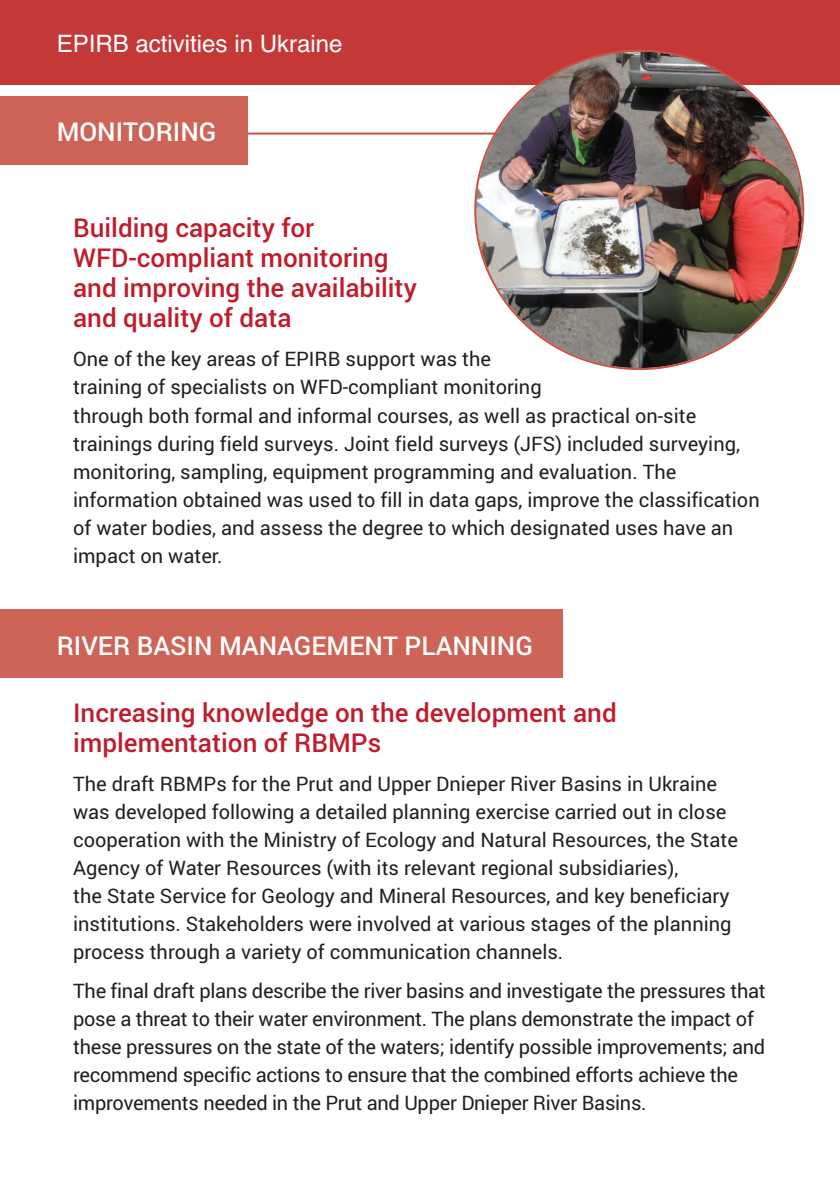
<style>
.page{position:relative;width:840px;height:1191px;background:#fff}
.page>*{position:absolute;margin:0;border:0;box-sizing:border-box;transform-origin:0 0}
.t1{font:500 26px/30px "Roboto";color:#bf1d2c}
.t2{font:500 26px "Roboto";color:#fff}
.t3{font:24px "Helvetica";color:#fff}
.t4{font:20px/28px "Roboto";color:#231f20}
</style>
<div class="page">
<svg style="left:245px;top:132px;width:229px;height:33px"></svg>
<div style="left:0;top:0;width:839px;height:85px;background:#c43938"></div>
<div style="left:0;top:96px;width:247px;height:68px;background:#ce6457"></div>
<div style="left:0;top:610px;width:562px;height:68px;background:#ce6457"></div>
<img style="left:474px;top:50px;width:329px;height:320px">
<p class="t3" style="left:57px;top:30px;width:287px">EPIRB activities in Ukraine</p>
<h1 class="t2" style="left:57px;top:116px;width:161px">MONITORING</h1>
<h1 class="t1" style="left:73px;top:213px;width:345px">Building capacity for<br>WFD-compliant monitoring and improving the availability and quality of data</h1>
<p class="t4" style="left:73px;top:345px;width:687px">One of the key areas of EPIRB support was the<br>training of specialists on WFD-compliant monitoring<br>through both formal and informal courses, as well as practical on-site trainings during field surveys. Joint field surveys (JFS) included surveying, monitoring, sampling, equipment programming and evaluation. The information obtained was used to fill in data gaps, improve the classification of water bodies, and assess the degree to which designated uses have an impact on water.</p>
<h1 class="t2" style="left:57px;top:630px;width:477px">RIVER BASIN MANAGEMENT PLANNING</h1>
<h1 class="t1" style="left:73px;top:697px;width:545px">Increasing knowledge on the development and implementation of RBMPs</h1>
<p class="t4" style="left:73px;top:770px;width:666px">The draft RBMPs for the Prut and Upper Dnieper River Basins in Ukraine was developed following a detailed planning exercise carried out in close cooperation with the Ministry of Ecology and Natural Resources, the State Agency of Water Resources (with its relevant regional subsidiaries),<br>the State Service for Geology and Mineral Resources, and key beneficiary institutions. Stakeholders were involved at various stages of the planning process through a variety of communication channels.</p>
<p class="t4" style="left:73px;top:977px;width:693px">The final draft plans describe the river basins and investigate the pressures that pose a threat to their water environment. The plans demonstrate the impact of these pressures on the state of the waters; identify possible improvements; and recommend specific actions to ensure that the combined efforts achieve the improvements needed in the Prut and Upper Dnieper River Basins.</p>
</div>
